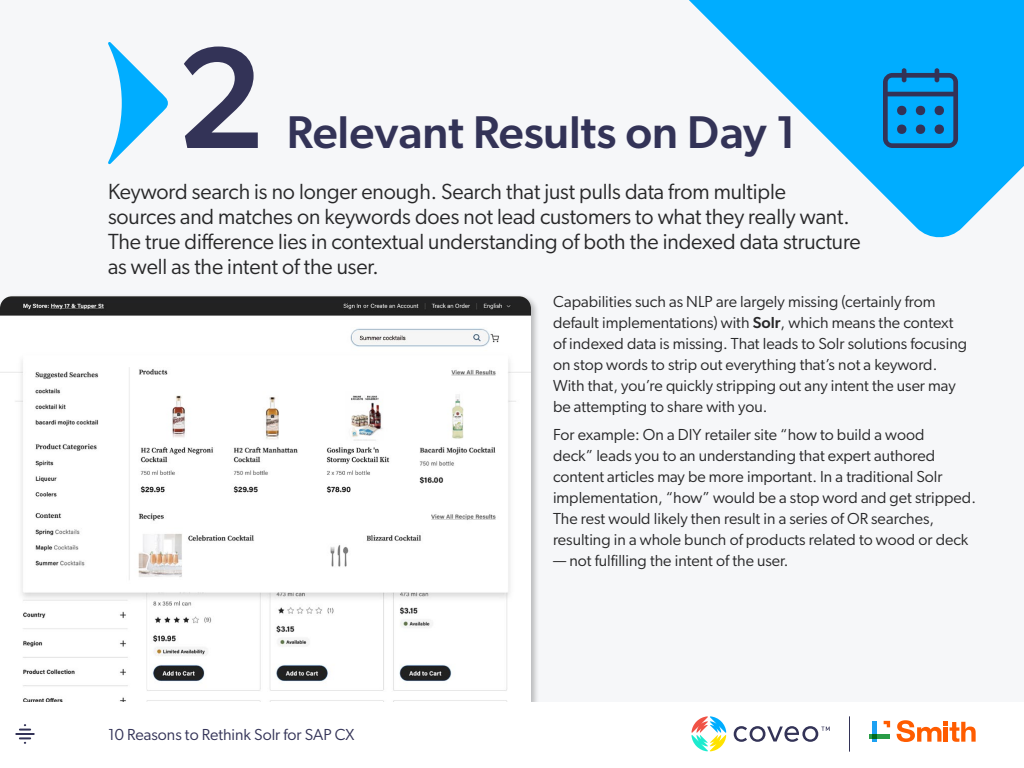
<style>
.page{position:relative;width:1024px;height:768px;background:#fff}
.page>*{position:absolute;margin:0;border:0;box-sizing:border-box;transform-origin:0 0}
.t1{font:500 145px "Gibson";color:#333357}
.t2{font:500 46px "Gibson";color:#333357}
.t3{font:22px/25px "Gibson";letter-spacing:-.005em;color:#282829}
.t4{font:16px/21px "Gibson";color:#282829}
.t5{font:16px "Gibson";color:#333357}
.s1{font-weight:500}
</style>
<div class="page">
<div style="left:0;top:0;width:1024px;height:702px;background:#f6f7f9"></div>
<img style="left:0;top:296px;width:531px;height:406px">
<div style="left:222px;top:326px;width:82px;height:25px;background:#fff"></div>
<svg style="left:16px;top:724px;width:18px;height:20px"></svg>
<svg style="left:734px;top:726px;width:96px;height:16px"></svg>
<svg style="left:692px;top:716px;width:34px;height:35px"></svg>
<hr style="left:849px;top:716px;width:1px;height:36px;background:#333357">
<svg style="left:884px;top:721px;width:6px;height:6px"></svg>
<hr style="left:873px;top:721px;width:4px;height:13px;background:#1da1f2">
<hr style="left:877px;top:734px;width:13px;height:4px;background:#299c47">
<svg style="left:869px;top:734px;width:8px;height:8px"></svg>
<svg style="left:897px;top:720px;width:79px;height:22px"></svg>
<svg style="left:689px;top:0;width:335px;height:238px;fill:#00adff"></svg>
<svg style="left:883px;top:68px;width:75px;height:80px;background:#1182c5"></svg>
<svg style="left:108px;top:42px;width:60px;height:123px"></svg>
<h1 class="t1" style="left:176px;top:11px;width:89px">2</h1>
<p class="t3" style="left:108px;top:179px;width:754px">Keyword search is no longer enough. Search that just pulls data from multiple<br>sources and matches on keywords does not lead customers to what they really want.<br>The true difference lies in contextual understanding of both the indexed data structure as well as the intent of the user.</p>
<p class="t4" style="left:553px;top:291px;width:416px">Capabilities such as NLP are largely missing (certainly from default implementations) with <span class="s1">Solr</span>, which means the context of indexed data is missing. That leads to Solr solutions focusing on stop words to strip out everything that’s not a keyword.<br>With that, you’re quickly stripping out any intent the user may be attempting to share with you.</p>
<p class="t4" style="left:553px;top:424px;width:425px">For example: On a DIY retailer site “how to build a wood<br>deck” leads you to an understanding that expert authored content articles may be more important. In a traditional Solr implementation, “how” would be a stop word and get stripped.<br>The rest would likely then result in a series of OR searches, resulting in a whole bunch of products related to wood or deck</p>
<p class="t4" style="left:553px;top:550px;width:237px">— not fulfilling the intent of the user.</p>
<h2 class="t2" style="left:287px;top:105px;width:511px">Relevant Results on Day 1</h2>
<p class="t5" style="left:108px;top:724px;width:248px">10 Reasons to Rethink Solr for SAP CX</p>
</div>
